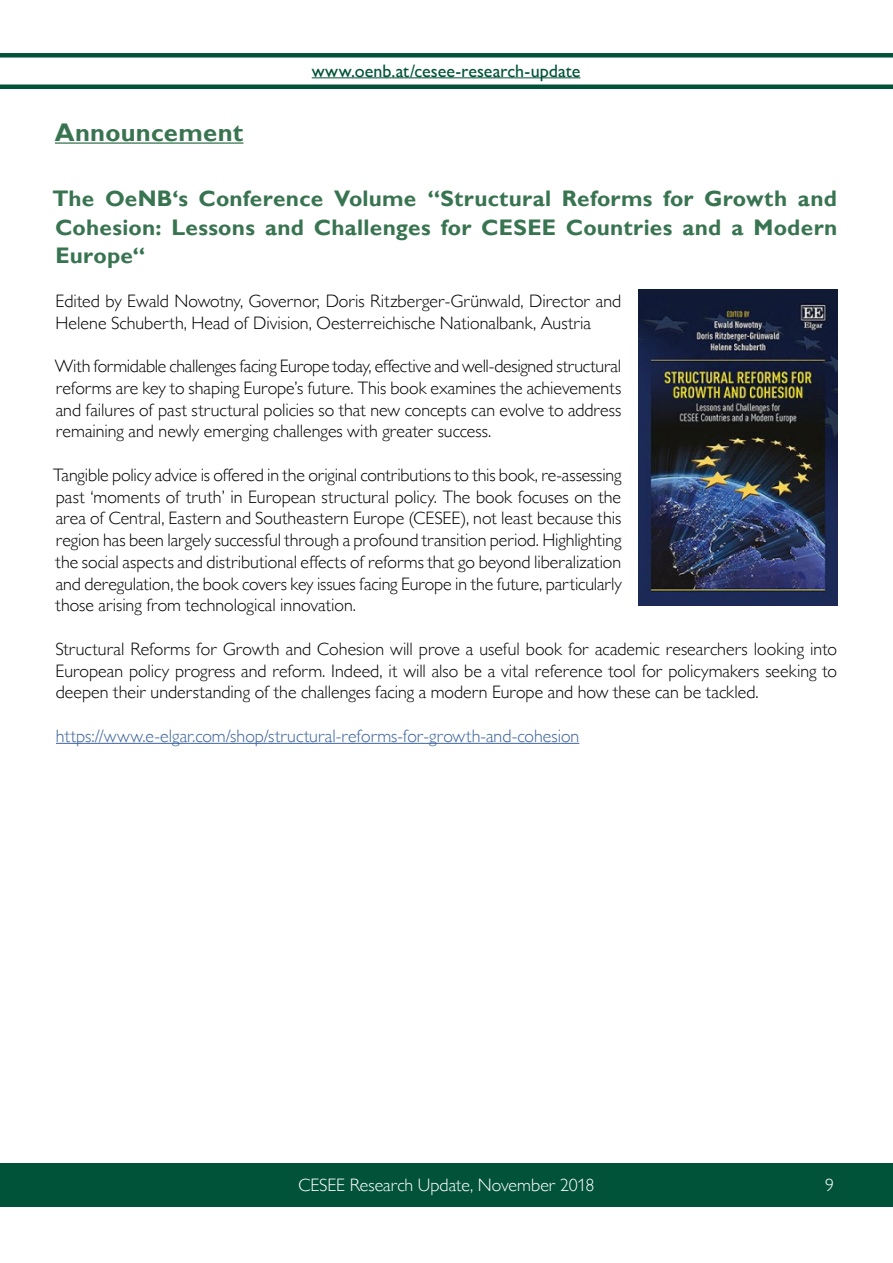
<style>
.page{position:relative;width:893px;height:1263px;background:#fff}
.page>*{position:absolute;margin:0;border:0;box-sizing:border-box;transform-origin:0 0}
.t1{font:700 25.5px "Gill Sans MT Pro";letter-spacing:.01em;color:#397451}
.t2{font:700 22.5px/28.5px "Gill Sans MT Pro";letter-spacing:.01em;color:#397451;text-align:justify}
.t3{font:300 18px/21.8px "Gill Sans MT Pro";color:#000;text-align:justify}
.t4{font:300 18px "Gill Sans MT Pro";color:#3b629b}
.t5{font:500 18px "Gill Sans MT Pro";color:#005238}
.t6{font:300 18px "Gill Sans MT Pro";letter-spacing:-.005em;color:#fff}
</style>
<div class="page">
<hr style="left:312px;top:77px;width:268px;height:1px;background:#005238">
<div style="left:0;top:53px;width:893px;height:5px;background:#005238"></div>
<div style="left:0;top:84px;width:893px;height:5px;background:#005238"></div>
<div style="left:0;top:1163px;width:893px;height:44px;background:#005238"></div>
<hr style="left:55px;top:142px;width:188px;height:2px;background:#397451">
<hr style="left:56px;top:743px;width:523px;height:1px;background:#3b629b">
<img style="left:639px;top:290px;width:199px;height:315px">
<h1 class="t1" style="left:55px;top:117px;width:190px">Announcement</h1>
<p class="t5" style="left:312px;top:60px;width:270px">www.oenb.at/cesee-research-update</p>
<p class="t2" style="left:52px;top:184px;width:786px">The OeNB‘s Conference Volume “Structural Reforms for Growth and Cohesion: Lessons and Challenges for CESEE Countries and a Modern Europe“</p>
<p class="t3" style="left:56px;top:290px;width:567px">Edited by Ewald Nowotny, Governor, Doris Ritzberger-Grünwald, Director and<br>Helene Schuberth, Head of Division, Oesterreichische Nationalbank, Austria</p>
<p class="t3" style="left:55px;top:355px;width:568px">With formidable challenges facing Europe today, effective and well-designed structural reforms are key to shaping Europe’s future. This book examines the achievements and failures of past structural policies so that new concepts can evolve to address remaining and newly emerging challenges with greater success.</p>
<p class="t3" style="left:53px;top:464px;width:570px">Tangible policy advice is offered in the original contributions to this book, re-assessing past ‘moments of truth’ in European structural policy. The book focuses on the area of Central, Eastern and Southeastern Europe (CESEE), not least because this region has been largely successful through a profound transition period. Highlighting the social aspects and distributional effects of reforms that go beyond liberalization and deregulation, the book covers key issues facing Europe in the future, particularly those arising from technological innovation.</p>
<p class="t3" style="left:55px;top:638px;width:783px">Structural Reforms for Growth and Cohesion will prove a useful book for academic researchers looking into European policy progress and reform. Indeed, it will also be a vital reference tool for policymakers seeking to deepen their understanding of the challenges facing a modern Europe and how these can be tackled.</p>
<p class="t4" style="left:56px;top:725px;width:525px">https://www.e-elgar.com/shop/structural-reforms-for-growth-and-cohesion</p>
<p class="t6" style="left:298px;top:1174px;width:298px">CESEE Research Update, November 2018</p>
<p class="t6" style="left:825px;top:1174px;width:10px">9</p>
</div>
